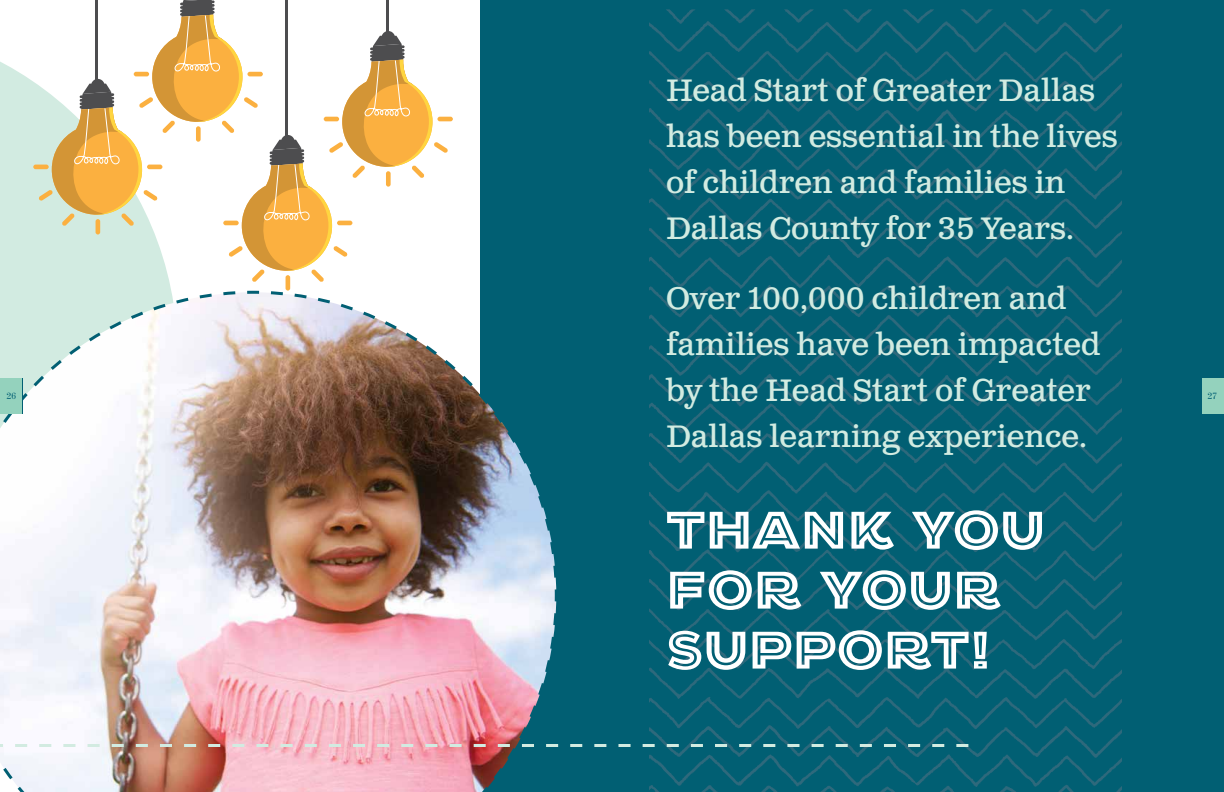
<style>
.page{position:relative;width:1224px;height:792px;background:#fff}
.page>*{position:absolute;margin:0;border:0;box-sizing:border-box;transform-origin:0 0}
.t1{font:56px/60px "CA Negroni Inline";color:#fff}
.t2{font:31px/46px "Clarendon Text Pro";color:#d2ebe1}
.t3{font:9px "Century 725 BT";color:#015f73}
</style>
<div class="page">
<div style="left:0;top:62px;width:171px;height:227px;background:#d2ebe1"></div>
<div style="left:481px;top:0;width:743px;height:792px;background:#015f73"></div>
<img style="left:649px;top:9px;width:473px;height:783px">
<hr style="left:33px;top:165px;width:16px;height:4px;background:#fbb040;border-radius:2px">
<hr style="left:286px;top:275px;width:4px;height:16px;background:#fbb040;border-radius:2px">
<hr style="left:437px;top:117px;width:16px;height:4px;background:#fbb040;border-radius:2px">
<svg style="left:39px;top:0;width:409px;height:282px"></svg>
<hr style="left:386px;top:0;width:3px;height:37px;background:#4d4d4f">
<img style="left:0;top:289px;width:557px;height:503px">
<svg style="left:0;top:744px;width:968px;height:3px"></svg>
<div style="left:0;top:378px;width:22px;height:36px;background:#94d2bd"></div>
<hr style="left:22px;top:378px;width:1px;height:36px;background:#015f73">
<div style="left:1202px;top:378px;width:22px;height:36px;background:#94d2bd"></div>
<p class="t2" style="left:666px;top:68px;width:453px">Head Start of Greater Dallas has been essential in the lives of children and families in<br>Dallas County for 35 Years.</p>
<p class="t2" style="left:666px;top:276px;width:436px">Over 100,000 children and families have been impacted by the Head Start of Greater<br>Dallas learning experience.</p>
<p class="t3" style="left:7px;top:391px;width:11px">26</p>
<p class="t3" style="left:1208px;top:391px;width:11px">27</p>
<h1 class="t1" style="left:666px;top:498px;width:381px">THANK YOU<br>FOR YOUR<br>SUPPORT!</h1>
</div>
